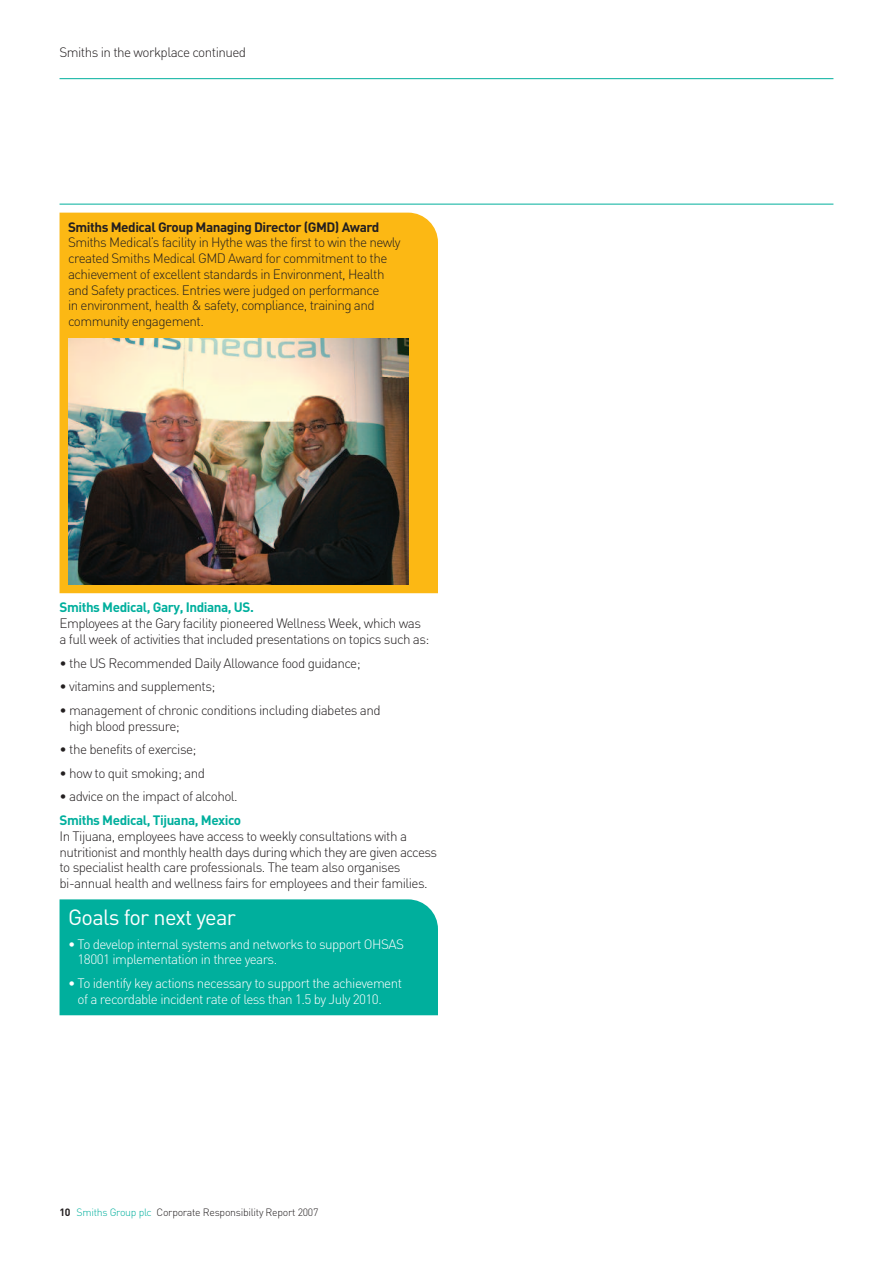
<style>
.page{position:relative;width:893px;height:1263px;background:#fff}
.page>*{position:absolute;margin:0;border:0;box-sizing:border-box;transform-origin:0 0}
.t1{font:21.75px "DIN";letter-spacing:-.03em;color:#fff}
.t2{font:300 13.5px/15.8px "DIN";letter-spacing:-.04em;color:#231f20}
.t3{font:300 13.5px/15.8px "DIN";letter-spacing:-.04em;color:#fff}
.t4{font:700 13.5px "DIN";letter-spacing:-.035em;color:#00af9d}
.t5{font:700 13.5px "DIN";letter-spacing:-.035em;color:#231f20}
.t6{font:300 10.5px "DIN";letter-spacing:-.025em;color:#231f20}
.s1{font-weight:700}
.s2{color:#00af9d}
</style>
<div class="page">
<hr style="left:60px;top:78px;width:773px;height:1px;background:#00af9d">
<hr style="left:60px;top:204px;width:773px;height:1px;background:#00af9d">
<div style="left:60px;top:213px;width:378px;height:380px;background:#fcb814"></div>
<img style="left:68px;top:338px;width:340px;height:247px">
<div style="left:60px;top:899px;width:378px;height:116px;background:#00af9d"></div>
<p class="t2" style="left:60px;top:44px;width:188px">Smiths in the workplace continued</p>
<p class="t5" style="left:68px;top:219px;width:313px">Smiths Medical Group Managing Director (GMD) Award</p>
<p class="t2" style="left:68px;top:234px;width:334px">Smiths Medical’s facility in Hythe was the first to win the newly created Smiths Medical GMD Award for commitment to the achievement of excellent standards in Environment, Health and Safety practices. Entries were judged on performance<br>in environment, health &amp; safety, compliance, training and community engagement.</p>
<p class="t4" style="left:60px;top:600px;width:196px">Smiths Medical, Gary, Indiana, US.</p>
<p class="t2" style="left:60px;top:615px;width:371px">Employees at the Gary facility pioneered Wellness Week, which was a full week of activities that included presentations on topics such as:</p>
<p class="t2" style="left:60px;top:655px;width:303px">• the US Recommended Daily Allowance food guidance;</p>
<p class="t2" style="left:60px;top:678px;width:157px">• vitamins and supplements;</p>
<p class="t2" style="left:69px;top:702px;width:313px;text-indent:-10px">• management of chronic conditions including diabetes and high blood pressure;</p>
<p class="t2" style="left:60px;top:741px;width:139px">• the benefits of exercise;</p>
<p class="t2" style="left:60px;top:765px;width:147px">• how to quit smoking; and</p>
<p class="t2" style="left:60px;top:788px;width:180px">• advice on the impact of alcohol.</p>
<p class="t4" style="left:60px;top:812px;width:183px">Smiths Medical, Tijuana, Mexico</p>
<p class="t2" style="left:60px;top:828px;width:379px">In Tijuana, employees have access to weekly consultations with a nutritionist and monthly health days during which they are given access to specialist health care professionals. The team also organises bi-annual health and wellness fairs for employees and their families.</p>
<h1 class="t1" style="left:68px;top:904px;width:170px">Goals for next year</h1>
<p class="t3" style="left:78px;top:935px;width:328px;text-indent:-10px">• To develop internal systems and networks to support OHSAS<br>18001 implementation in three years.</p>
<p class="t3" style="left:78px;top:975px;width:326px;text-indent:-10px">• To identify key actions necessary to support the achievement of a recordable incident rate of less than 1.5 by July 2010.</p>
<p class="t6" style="left:60px;top:1206px;width:260px"><span class="s1">10</span> <span class="s2">Smiths Group plc</span> Corporate Responsibility Report 2007</p>
</div>
